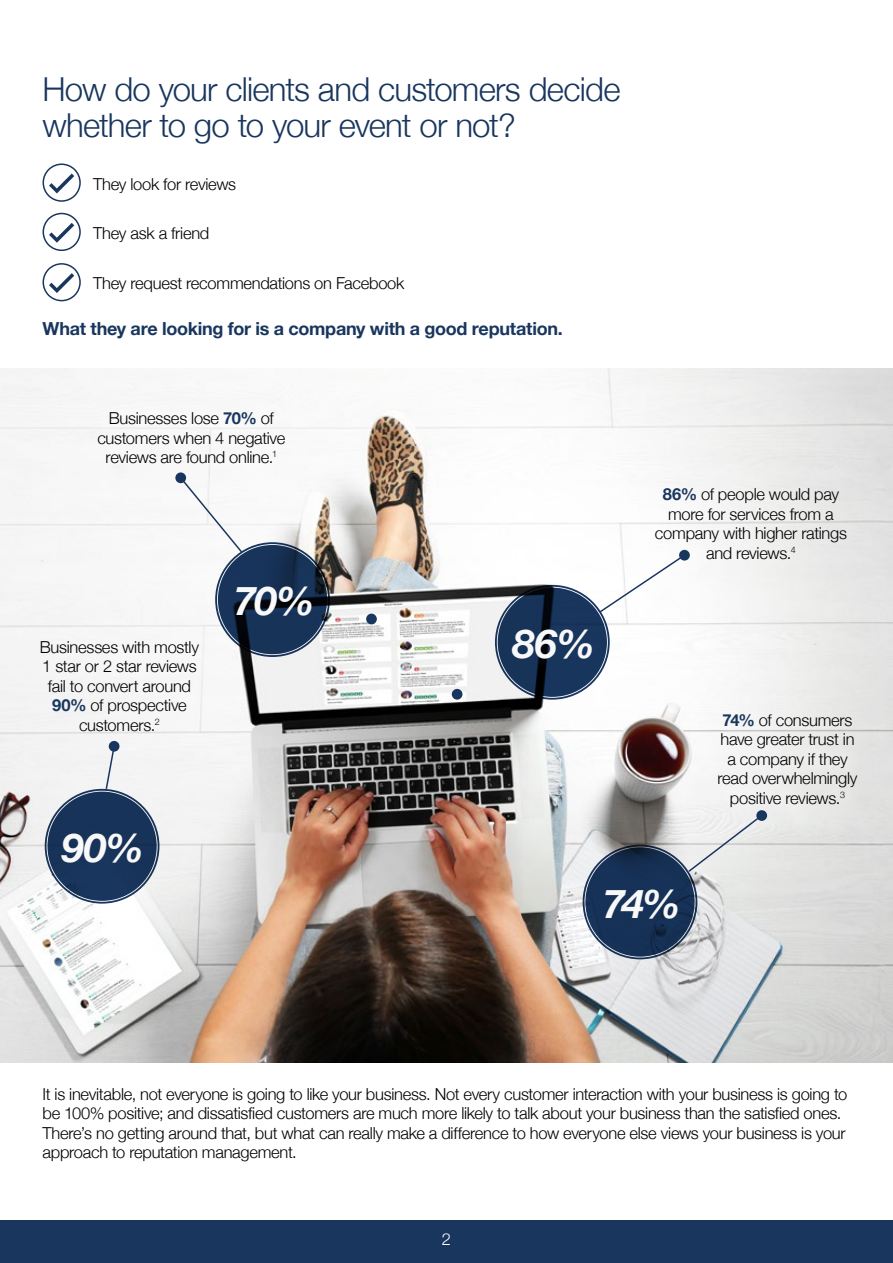
<style>
.page{position:relative;width:893px;height:1263px;background:#fff}
.page>*{position:absolute;margin:0;border:0;box-sizing:border-box;transform-origin:0 0}
.t1{font:italic 700 39.6px "Helvetica Neue";letter-spacing:-.01em;color:#f8f8f8}
.t2{font:300 33px/36px "Helvetica Neue";letter-spacing:-.025em;color:#19365e}
.t3{font:700 18px "Helvetica Neue";letter-spacing:-.015em;color:#19365e}
.t4{font:300 16.5px/19.5px "Helvetica Neue";letter-spacing:-.015em;color:#000;text-align:center}
.t5{font:300 16.5px "Helvetica Neue";color:#fff}
.s1{font-weight:700;color:#19365e}
</style>
<div class="page">
<div style="left:0;top:1220px;width:893px;height:43px;background:#19365e"></div>
<svg style="left:43px;top:163px;width:38px;height:39px"></svg>
<svg style="left:43px;top:213px;width:38px;height:38px"></svg>
<svg style="left:43px;top:263px;width:38px;height:38px"></svg>
<img style="left:0;top:368px;width:893px;height:694px">
<div style="left:498px;top:588px;width:109px;height:109px;background:#19365e;border-radius:50%"></div>
<div style="left:495px;top:585px;width:115px;height:115px;border:2px solid #19365e;border-radius:50%"></div>
<div style="left:499px;top:588px;width:107px;height:108px;border:2px solid #19365e;border-radius:50%"></div>
<div style="left:47px;top:792px;width:110px;height:109px;background:#19365e;border-radius:50%"></div>
<div style="left:45px;top:789px;width:114px;height:115px;border:2px solid #19365e;border-radius:50%"></div>
<div style="left:48px;top:792px;width:108px;height:108px;border:2px solid #19365e;border-radius:50%"></div>
<svg style="left:218px;top:545px;width:109px;height:109px;background:#142c4c"></svg>
<div style="left:215px;top:542px;width:115px;height:115px;border:2px solid #19365e;border-radius:50%"></div>
<div style="left:219px;top:546px;width:107px;height:107px;border:2px solid #19365e;border-radius:50%"></div>
<svg style="left:585px;top:847px;width:110px;height:110px;background:#183256"></svg>
<div style="left:583px;top:845px;width:114px;height:114px;border:2px solid #19365e;border-radius:50%"></div>
<div style="left:586px;top:848px;width:108px;height:108px;border:2px solid #19365e;border-radius:50%"></div>
<svg style="left:687px;top:813px;width:77px;height:60px"></svg>
<div style="left:756px;top:810px;width:11px;height:11px;background:#19365e;border-radius:50%"></div>
<div style="left:452px;top:689px;width:10px;height:11px;background:#19365e;border-radius:50%"></div>
<div style="left:366px;top:614px;width:11px;height:10px;background:#19365e;border-radius:50%"></div>
<div style="left:109px;top:741px;width:10px;height:11px;background:#19365e;border-radius:50%"></div>
<svg style="left:105px;top:744px;width:11px;height:47px"></svg>
<div style="left:679px;top:550px;width:11px;height:11px;background:#19365e;border-radius:50%"></div>
<div style="left:175px;top:472px;width:11px;height:11px;background:#19365e;border-radius:50%"></div>
<svg style="left:179px;top:476px;width:65px;height:78px"></svg>
<svg style="left:598px;top:553px;width:88px;height:61px"></svg>
<h2 class="t2" style="left:43px;top:69px;width:579px">How do your clients and customers decide whether to go to your event or not?</h2>
<p class="t4" style="left:93px;top:173px;width:144px">They look for reviews</p>
<p class="t4" style="left:93px;top:222px;width:118px">They ask a friend</p>
<p class="t4" style="left:93px;top:272px;width:313px">They request recommendations on Facebook</p>
<p class="t3" style="left:43px;top:315px;width:522px">What they are looking for is a company with a good reputation.</p>
<p class="t4" style="left:97px;top:407px;width:189px">Businesses lose <span class="s1">70%</span> of customers when 4 negative reviews are found online.<sup>1</sup></p>
<p class="t4" style="left:40px;top:636px;width:161px">Businesses with mostly<br>1 star or 2 star reviews fail to convert around<br><span class="s1">90%</span> of prospective customers.<sup>2</sup></p>
<h1 class="t1" style="left:234px;top:570px;width:82px">70%</h1>
<h1 class="t1" style="left:62px;top:817px;width:83px">90%</h1>
<h1 class="t1" style="left:513px;top:613px;width:83px">86%</h1>
<p class="t4" style="left:655px;top:483px;width:193px"><span class="s1">86%</span> of people would pay more for services from a company with higher ratings and reviews.<sup>4</sup></p>
<p class="t4" style="left:717px;top:709px;width:142px"><span class="s1">74%</span> of consumers have greater trust in a company if they read overwhelmingly positive reviews.<sup>3</sup></p>
<h1 class="t1" style="left:603px;top:872px;width:79px">74%</h1>
<p class="t4" style="left:43px;top:1083px;width:806px;text-align:left">It is inevitable, not everyone is going to like your business. Not every customer interaction with your business is going to be 100% positive; and dissatisfied customers are much more likely to talk about your business than the satisfied ones.<br>There’s no getting around that, but what can really make a difference to how everyone else views your business is your approach to reputation management.</p>
<p class="t5" style="left:442px;top:1226px;width:11px">2</p>
</div>
